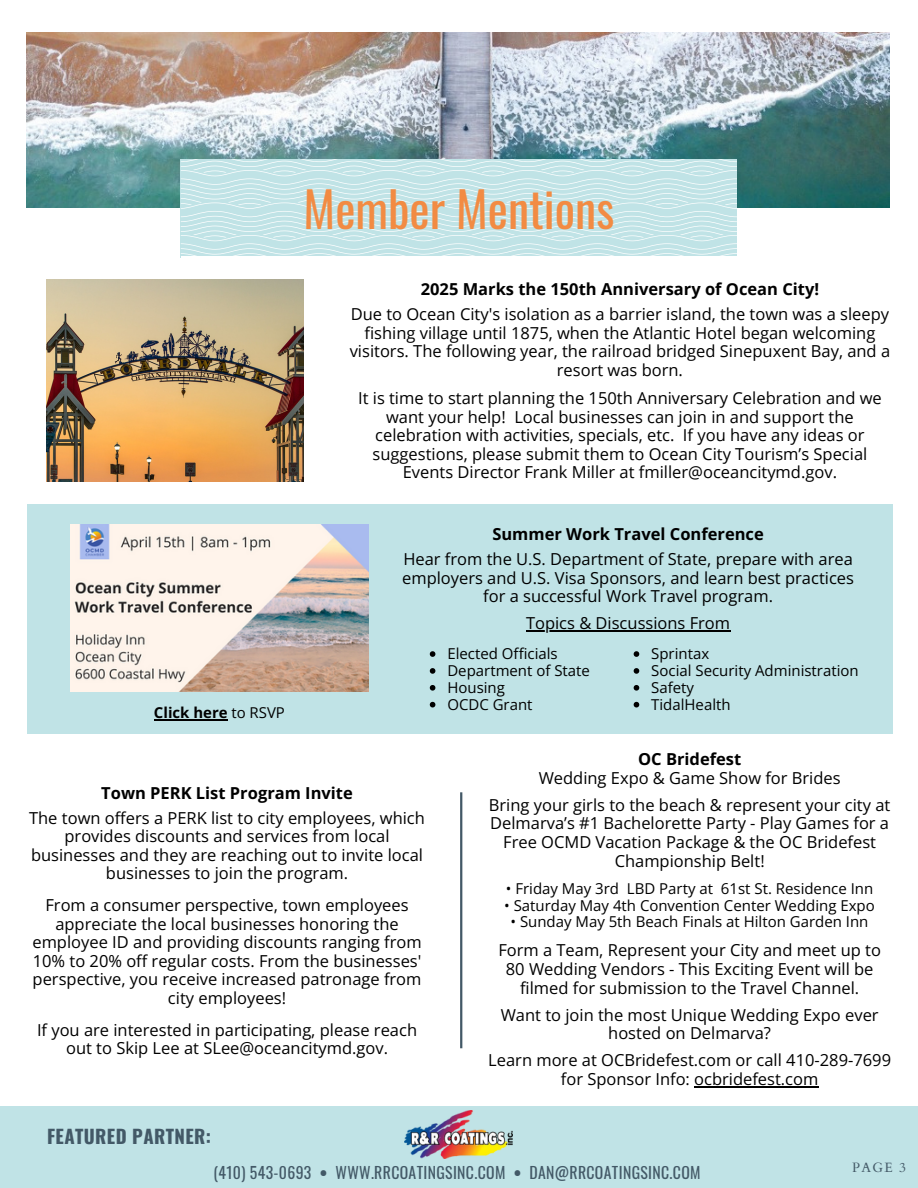
<style>
.page{position:relative;width:918px;height:1188px;background:#fff}
.page>*{position:absolute;margin:0;border:0;box-sizing:border-box;transform-origin:0 0}
.t1{font:48px "Oswald";color:#f28b43}
.t2{font:700 18.75px "Oswald";letter-spacing:.02em;color:#435967}
.t3{font:16.5px/18.5px "Open Sans";color:#000;text-align:center}
.t4{font:700 16.5px "Open Sans";color:#000}
.t5{font:15.75px "Oswald";letter-spacing:.02em;color:#435967}
.t6{font:15px/16.8px "Open Sans";color:#000}
.t7{font:700 15px "Open Sans";color:#000}
.t8{font:13.5px "Cardo";color:#435967}
.s1{font-weight:400}
.s2{font-weight:700}
</style>
<div class="page">
<img style="left:26px;top:32px;width:864px;height:175px">
<svg style="left:181px;top:159px;width:556px;height:97px;background:#c8e6e9"></svg>
<img style="left:47px;top:279px;width:257px;height:203px">
<div style="left:0;top:1106px;width:918px;height:82px;background:#c0e3e6"></div>
<img style="left:405px;top:1110px;width:108px;height:49px">
<div style="left:27px;top:504px;width:866px;height:230px;background:#c0e3e6"></div>
<img style="left:70px;top:524px;width:298px;height:168px">
<hr style="left:526px;top:630px;width:204px;height:2px;background:#000">
<svg style="left:634px;top:651px;width:5px;height:6px"></svg>
<svg style="left:634px;top:668px;width:5px;height:6px"></svg>
<svg style="left:634px;top:685px;width:5px;height:6px"></svg>
<svg style="left:634px;top:702px;width:5px;height:5px"></svg>
<hr style="left:154px;top:719px;width:74px;height:1px;background:#000">
<svg style="left:430px;top:651px;width:5px;height:6px"></svg>
<svg style="left:430px;top:668px;width:5px;height:6px"></svg>
<svg style="left:430px;top:685px;width:5px;height:6px"></svg>
<svg style="left:430px;top:702px;width:5px;height:5px"></svg>
<hr style="left:460px;top:792px;width:2px;height:256px;background:#435967">
<hr style="left:694px;top:1086px;width:124px;height:1px;background:#000">
<h1 class="t1" style="left:304px;top:171px;width:312px">Member Mentions</h1>
<p class="t7" style="left:154px;top:702px;width:132px">Click here <span class="s1">to RSVP</span></p>
<p class="t4" style="left:421px;top:278px;width:400px">2025 Marks the 150th Anniversary of Ocean City!</p>
<p class="t3" style="left:350px;top:305px;width:542px">Due to Ocean City's isolation as a barrier island, the town was a sleepy fishing village until 1875, when the Atlantic Hotel began welcoming visitors. The following year, the railroad bridged Sinepuxent Bay, and a resort was born.</p>
<p class="t3" style="left:358px;top:389px;width:525px">It is time to start planning the 150th Anniversary Celebration and we want your help! Local businesses can join in and support the celebration with activities, specials, etc. If you have any ideas or suggestions, please submit them to Ocean City Tourism’s Special Events Director Frank Miller at fmiller@oceancitymd.gov.</p>
<p class="t4" style="left:492px;top:522px;width:273px">Summer Work Travel Conference</p>
<p class="t3" style="left:402px;top:549px;width:453px">Hear from the U.S. Department of State, prepare with area employers and U.S. Visa Sponsors, and learn best practices for a successful Work Travel program.</p>
<p class="t3" style="left:526px;top:613px;width:206px">Topics &amp; Discussions From</p>
<p class="t6" style="left:651px;top:645px;width:209px">Sprintax<br>Social Security Administration<br>Safety<br>TidalHealth</p>
<p class="t6" style="left:447px;top:645px;width:144px">Elected Officials<br>Department of State<br>Housing<br>OCDC Grant</p>
<p class="t4" style="left:101px;top:781px;width:253px">Town PERK List Program Invite</p>
<p class="t3" style="left:29px;top:808px;width:397px">The town offers a PERK list to city employees, which provides discounts and services from local businesses and they are reaching out to invite local businesses to join the program.</p>
<p class="t3" style="left:32px;top:896px;width:391px">From a consumer perspective, town employees appreciate the local businesses honoring the employee ID and providing discounts ranging from 10% to 20% off regular costs. From the businesses' perspective, you receive increased patronage from city employees!</p>
<p class="t3" style="left:37px;top:1020px;width:382px">If you are interested in participating, please reach out to Skip Lee at SLee@oceancitymd.gov.</p>
<p class="t2" style="left:47px;top:1121px;width:166px">FEATURED PARTNER:</p>
<p class="t4" style="left:638px;top:747px;width:105px">OC Bridefest</p>
<p class="t3" style="left:489px;top:764px;width:403px;line-height:26.8px">Wedding Expo &amp; Game Show for Brides<br>Bring your girls to the beach &amp; represent your city at</p>
<p class="t3" style="left:490px;top:814px;width:400px">Delmarva’s #1 Bachelorette Party - Play Games for a<br>Free OCMD Vacation Package &amp; the OC Bridefest<br>Championship Belt!</p>
<p class="t6" style="left:506px;top:880px;width:369px">• Friday May 3rd LBD Party at 61st St. Residence Inn</p>
<p class="t6" style="left:504px;top:896px;width:372px">• Saturday May 4th Convention Center Wedding Expo</p>
<p class="t6" style="left:511px;top:913px;width:359px">• Sunday May 5th Beach Finals at Hilton Garden Inn</p>
<p class="t3" style="left:498px;top:940px;width:384px">Form a Team, Represent your City and meet up to<br>80 Wedding Vendors - This Exciting Event will be filmed for submission to the Travel Channel.</p>
<p class="t3" style="left:501px;top:1005px;width:380px">Want to join the most Unique Wedding Expo ever hosted on Delmarva?</p>
<p class="t3" style="left:488px;top:1050px;width:404px">Learn more at OCBridefest.com or call 410-289-7699 for Sponsor Info: ocbridefest.com</p>
<p class="t5" style="left:213px;top:1160px;width:489px">(410) 543-0693 <span class="s2">•</span> WWW.RRCOATINGSINC.COM <span class="s2">•</span> DAN@RRCOATINGSINC.COM</p>
<p class="t8" style="left:852px;top:1159px;width:55px">PAGE 3</p>
</div>
